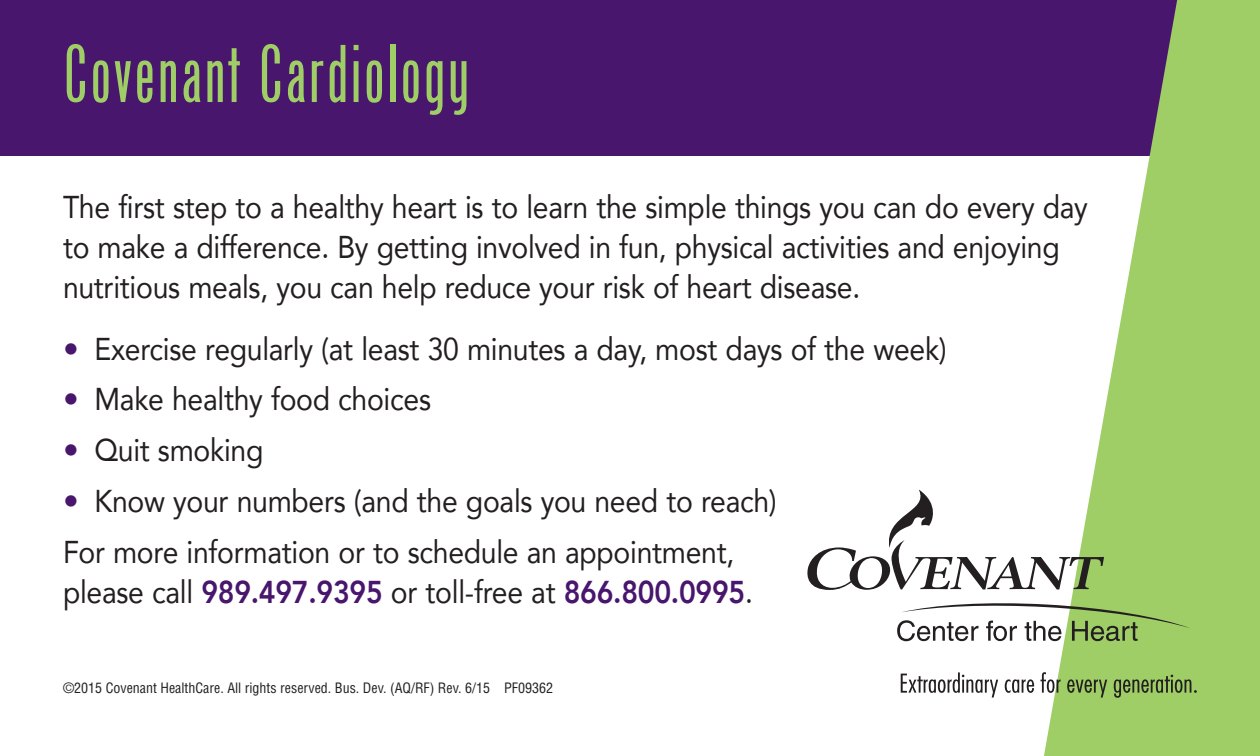
<style>
.page{position:relative;width:1260px;height:756px;background:#fff}
.page>*{position:absolute;margin:0;border:0;box-sizing:border-box;transform-origin:0 0}
.t1{font:77px "Cg Phenix American";letter-spacing:.01em;color:#9fce66}
.Body{font:31.5px/40.2px "Avenir";letter-spacing:-.01em;color:#231f20;scale:.9 1}
.Bulleted_Body{font:31.5px "Avenir";letter-spacing:-.01em;color:#231f20;scale:.9 1}
.t2{font:condensed 14px "Helvetica";color:#231f20}
.s1{color:#48166d}
.s2{font-weight:800;color:#48166d}
</style>
<div class="page">
<div style="left:0;top:0;width:1199px;height:155px;background:#48166d"></div>
<svg style="left:1044px;top:0;width:216px;height:756px;fill:#9fce66"></svg>
<svg style="left:807px;top:490px;width:297px;height:100px"></svg>
<svg style="left:897px;top:601px;width:294px;height:40px"></svg>
<svg style="left:901px;top:674px;width:35px;height:19px"></svg>
<svg style="left:938px;top:679px;width:8px;height:14px"></svg>
<svg style="left:948px;top:672px;width:50px;height:26px"></svg>
<svg style="left:1005px;top:679px;width:29px;height:14px"></svg>
<svg style="left:1041px;top:672px;width:5px;height:21px"></svg>
<svg style="left:1047px;top:679px;width:8px;height:14px"></svg>
<svg style="left:1057px;top:679px;width:4px;height:14px"></svg>
<svg style="left:1067px;top:679px;width:40px;height:19px"></svg>
<svg style="left:1114px;top:675px;width:59px;height:23px"></svg>
<svg style="left:1175px;top:679px;width:8px;height:14px"></svg>
<svg style="left:1185px;top:679px;width:12px;height:14px"></svg>
<p class="t1" style="left:63px;top:28px;width:409px">Covenant Cardiology</p>
<p class="Body" style="left:63px;top:186px;width:1140px">The first step to a healthy heart is to learn the simple things you can do every day to make a difference. By getting involved in fun, physical activities and enjoying nutritious meals, you can help reduce your risk of heart disease.</p>
<p class="Bulleted_Body" style="left:63px;top:324px;width:983px"><span class="s1">•</span> Exercise regularly (at least 30 minutes a day, most days of the week)</p>
<p class="Bulleted_Body" style="left:63px;top:374px;width:411px"><span class="s1">•</span> Make healthy food choices</p>
<p class="Bulleted_Body" style="left:63px;top:425px;width:224px"><span class="s1">•</span> Quit smoking</p>
<p class="Bulleted_Body" style="left:63px;top:476px;width:795px"><span class="s1">•</span> Know your numbers (and the goals you need to reach)</p>
<p class="Body" style="left:63px;top:531px;width:768px">For more information or to schedule an appointment, please call <span class="s2">989.497.9395</span> or toll-free at <span class="s2">866.800.0995</span>.</p>
<p class="t2" style="left:63px;top:680px;width:492px">©2015 Covenant HealthCare. All rights reserved. Bus. Dev. (AQ/RF) Rev. 6/15 PF09362</p>
</div>
